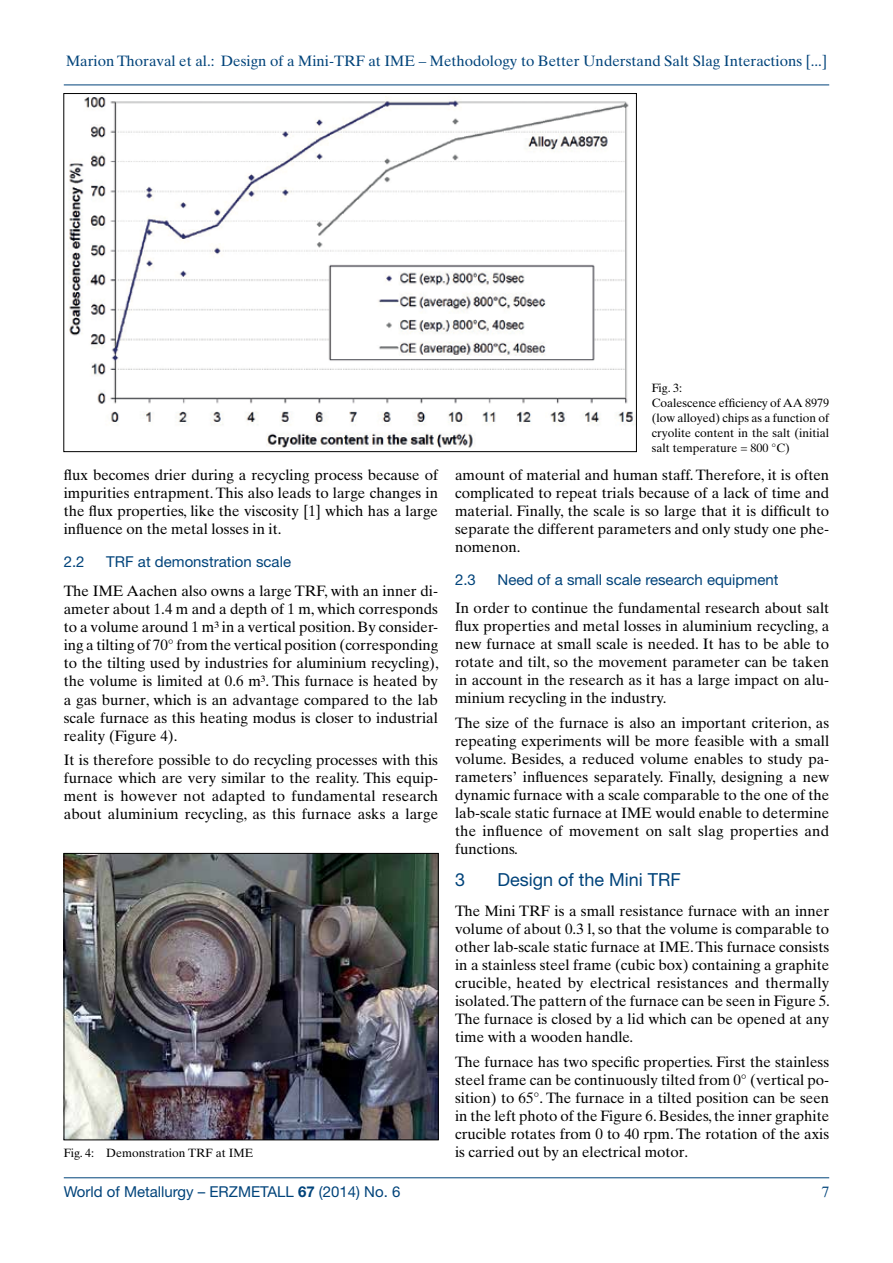
<style>
.page{position:relative;width:893px;height:1263px;background:#fff}
.page>*{position:absolute;margin:0;border:0;box-sizing:border-box;transform-origin:0 0}
.t1{font:18px "Helvetica Neue";color:#00437a}
.t2{font:15px/18px "Times Ten";color:#000;text-align:justify}
.t3{font:15px "Helvetica Neue";color:#00437a}
.t4{font:15px "Times Ten";color:#00437a}
.t5{font:12px/15px "Times Ten";color:#000}
.s1{font-weight:700}
</style>
<div class="page">
<hr style="left:64px;top:85px;width:765px;height:1px;background:#00437a">
<hr style="left:64px;top:1177px;width:765px;height:1px;background:#00437a">
<img style="left:69px;top:97px;width:566px;height:351px">
<img style="left:66px;top:855px;width:370px;height:283px">
<div style="left:64px;top:853px;width:374px;height:287px;border:1px solid #000"></div>
<p class="t4" style="left:66px;top:52px;width:762px">Marion Thoraval et al.: Design of a Mini-TRF at IME – Methodology to Better Understand Salt Slag Interactions [...]</p>
<p class="t2" style="left:64px;top:466px;width:376px">flux becomes drier during a recycling process because of impurities entrapment. This also leads to large changes in the flux properties, like the viscosity [1] which has a large influence on the metal losses in it.</p>
<p class="t3" style="left:64px;top:552px;width:22px">2.2</p>
<p class="t3" style="left:106px;top:552px;width:186px">TRF at demonstration scale</p>
<p class="t2" style="left:64px;top:581px;width:377px">The IME Aachen also owns a large TRF, with an inner di&shy;ameter about 1.4 m and a depth of 1 m, which corresponds to a volume around 1 m³ in a vertical position. By consider&shy;ing a tilting of 70° from the vertical position (corresponding to the tilting used by industries for aluminium recycling), the volume is limited at 0.6 m³. This furnace is heated by a gas burner, which is an advantage compared to the lab scale furnace as this heating modus is closer to industrial reality (Figure 4).</p>
<p class="t2" style="left:64px;top:751px;width:376px">It is therefore possible to do recycling processes with this furnace which are very similar to the reality. This equip&shy;ment is however not adapted to fundamental research about aluminium recycling, as this furnace asks a large</p>
<p class="t5" style="left:64px;top:1145px;width:191px">Fig. 4: Demonstration TRF at IME</p>
<p class="t5" style="left:652px;top:380px;width:179px">Fig. 3:<br>Coalescence efficiency of AA 8979 (low alloyed) chips as a function of cryolite content in the salt (initial salt temperature = 800 °C)</p>
<p class="t2" style="left:455px;top:466px;width:376px">amount of material and human staff. Therefore, it is often complicated to repeat trials because of a lack of time and material. Finally, the scale is so large that it is difficult to separate the different parameters and only study one phe&shy;nomenon.</p>
<p class="t3" style="left:455px;top:570px;width:22px">2.3</p>
<p class="t3" style="left:497px;top:570px;width:282px">Need of a small scale research equipment</p>
<p class="t2" style="left:455px;top:599px;width:376px">In order to continue the fundamental research about salt flux properties and metal losses in aluminium recycling, a new furnace at small scale is needed. It has to be able to rotate and tilt, so the movement parameter can be taken in account in the research as it has a large impact on alu&shy;minium recycling in the industry.</p>
<p class="t2" style="left:455px;top:714px;width:376px">The size of the furnace is also an important criterion, as repeating experiments will be more feasible with a small volume. Besides, a reduced volume enables to study pa&shy;rameters’ influences separately. Finally, designing a new dynamic furnace with a scale comparable to the one of the lab-scale static furnace at IME would enable to determine the influence of movement on salt slag properties and functions.</p>
<p class="t1" style="left:455px;top:868px;width:12px">3</p>
<p class="t1" style="left:497px;top:868px;width:185px">Design of the Mini TRF</p>
<p class="t2" style="left:455px;top:902px;width:377px">The Mini TRF is a small resistance furnace with an inner volume of about 0.3 l, so that the volume is comparable to other lab-scale static furnace at IME. This furnace consists in a stainless steel frame (cubic box) containing a graphite crucible, heated by electrical resistances and thermally isolated. The pattern of the furnace can be seen in Figure 5.<br>The furnace is closed by a lid which can be opened at any time with a wooden handle.</p>
<p class="t2" style="left:455px;top:1052px;width:376px">The furnace has two specific properties. First the stainless steel frame can be continuously tilted from 0° (vertical po&shy;sition) to 65°. The furnace in a tilted position can be seen in the left photo of the Figure 6. Besides, the inner graphite crucible rotates from 0 to 40 rpm. The rotation of the axis is carried out by an electrical motor.</p>
<p class="t3" style="left:64px;top:1183px;width:338px">World of Metallurgy – ERZMETALL <span class="s1">67</span> (2014) No. 6</p>
<p class="t4" style="left:822px;top:1183px;width:9px">7</p>
</div>
